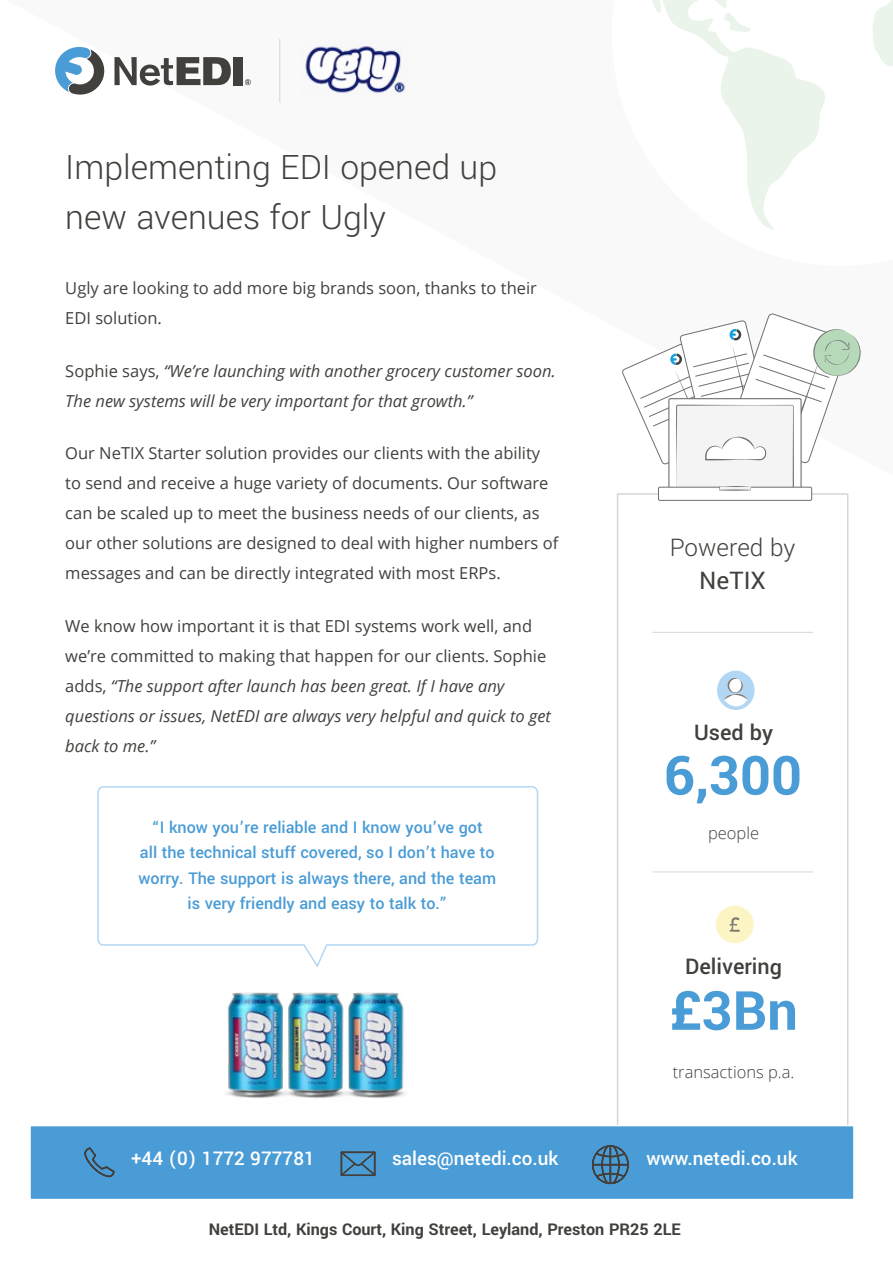
<style>
.page{position:relative;width:893px;height:1263px;background:#fff}
.page>*{position:absolute;margin:0;border:0;box-sizing:border-box;transform-origin:0 0}
.t1{font:700 60px "Yantramanav";color:#4a9cd6}
.t2{font:300 37.5px/49.5px "Yantramanav";color:#42403d}
.t3{font:300 27px "Yantramanav";color:#42403d}
.t4{font:27px "Yantramanav";color:#42403d}
.t5{font:500 24px "Yantramanav";color:#42403d}
.t6{font:500 21px "Yantramanav";color:#fff}
.t7{font:500 18px/25.5px "Yantramanav";color:#4a9cd6;text-align:center}
.t8{font:700 18px "Yantramanav";color:#42403d}
.t9{font:italic 16.5px/30px "Open Sans";color:#42403d}
.t10{font:16.5px/30px "Open Sans";color:#42403d}
.t11{font:300 16.5px "Open Sans";color:#42403d}
.s1{font-style:normal}
</style>
<div class="page">
<svg style="left:97px;top:786px;width:442px;height:182px"></svg>
<svg style="left:652px;top:0;width:241px;height:230px"></svg>
<div style="left:617px;top:493px;width:231px;height:680px;background:#fff;border:2px solid #d6d6d6"></div>
<svg style="left:717px;top:671px;width:38px;height:39px"></svg>
<svg style="left:716px;top:905px;width:38px;height:38px"></svg>
<hr style="left:652px;top:632px;width:161px;height:1px;background:#d6d6d6">
<hr style="left:653px;top:871px;width:160px;height:1px;background:#d6d6d6">
<div style="left:29px;top:1125px;width:826px;height:75px;background:#4a9cd6;border:2px solid #fff"></div>
<svg style="left:84px;top:1147px;width:31px;height:31px"></svg>
<svg style="left:340px;top:1151px;width:36px;height:25px"></svg>
<svg style="left:591px;top:1074px;width:38px;height:126px"></svg>
<svg style="left:114px;top:57px;width:117px;height:29px"></svg>
<div style="left:234px;top:57px;width:9px;height:28px;background:#42403d"></div>
<svg style="left:245px;top:79px;width:6px;height:6px"></svg>
<svg style="left:55px;top:47px;width:50px;height:48px"></svg>
<hr style="left:279px;top:39px;width:1px;height:64px;background:#d6d6d6">
<div style="left:658px;top:487px;width:154px;height:13px;background:#fff"></div>
<div style="left:658px;top:487px;width:154px;height:14px;border:1px solid #706f6f"></div>
<svg style="left:622px;top:313px;width:239px;height:178px"></svg>
<img style="left:300px;top:42px;width:110px;height:51px">
<img style="left:224px;top:992px;width:182px;height:106px">
<h2 class="t2" style="left:65px;top:143px;width:433px">Implementing EDI opened up new avenues for Ugly</h2>
<p class="t10" style="left:65px;top:273px;width:473px">Ugly are looking to add more big brands soon, thanks to their<br>EDI solution.</p>
<p class="t9" style="left:65px;top:355px;width:492px"><span class="s1">Sophie says,</span> “We’re launching with another grocery customer soon.<br>The new systems will be very important for that growth.”</p>
<p class="t10" style="left:65px;top:438px;width:494px">Our NeTIX Starter solution provides our clients with the ability to send and receive a huge variety of documents. Our software can be scaled up to meet the business needs of our clients, as our other solutions are designed to deal with higher numbers of messages and can be directly integrated with most ERPs.</p>
<p class="t9" style="left:65px;top:610px;width:487px"><span class="s1">We know how important it is that EDI systems work well, and we’re committed to making that happen for our clients. Sophie adds,</span> “The support after launch has been great. If I have any questions or issues, NetEDI are always very helpful and quick to get back to me.”</p>
<p class="t7" style="left:139px;top:814px;width:359px">“I know you’re reliable and I know you’ve got<br>all the technical stuff covered, so I don’t have to worry. The support is always there, and the team is very friendly and easy to talk to.”</p>
<h3 class="t3" style="left:670px;top:531px;width:127px">Powered by</h3>
<h3 class="t4" style="left:699px;top:563px;width:68px">NeTIX</h3>
<h3 class="t5" style="left:694px;top:718px;width:80px">Used by</h3>
<h1 class="t1" style="left:664px;top:739px;width:139px">6,300</h1>
<p class="t11" style="left:708px;top:822px;width:53px">people</p>
<h3 class="t5" style="left:685px;top:951px;width:98px">Delivering</h3>
<h1 class="t1" style="left:669px;top:974px;width:130px">£3Bn</h1>
<p class="t11" style="left:673px;top:1060px;width:123px">transactions p.a.</p>
<p class="t6" style="left:131px;top:1145px;width:185px">+44 (0) 1772 977781</p>
<p class="t6" style="left:392px;top:1145px;width:168px">sales@netedi.co.uk</p>
<p class="t6" style="left:646px;top:1146px;width:153px">www.netedi.co.uk</p>
<p class="t8" style="left:209px;top:1219px;width:474px">NetEDI Ltd, Kings Court, King Street, Leyland, Preston PR25 2LE</p>
</div>
